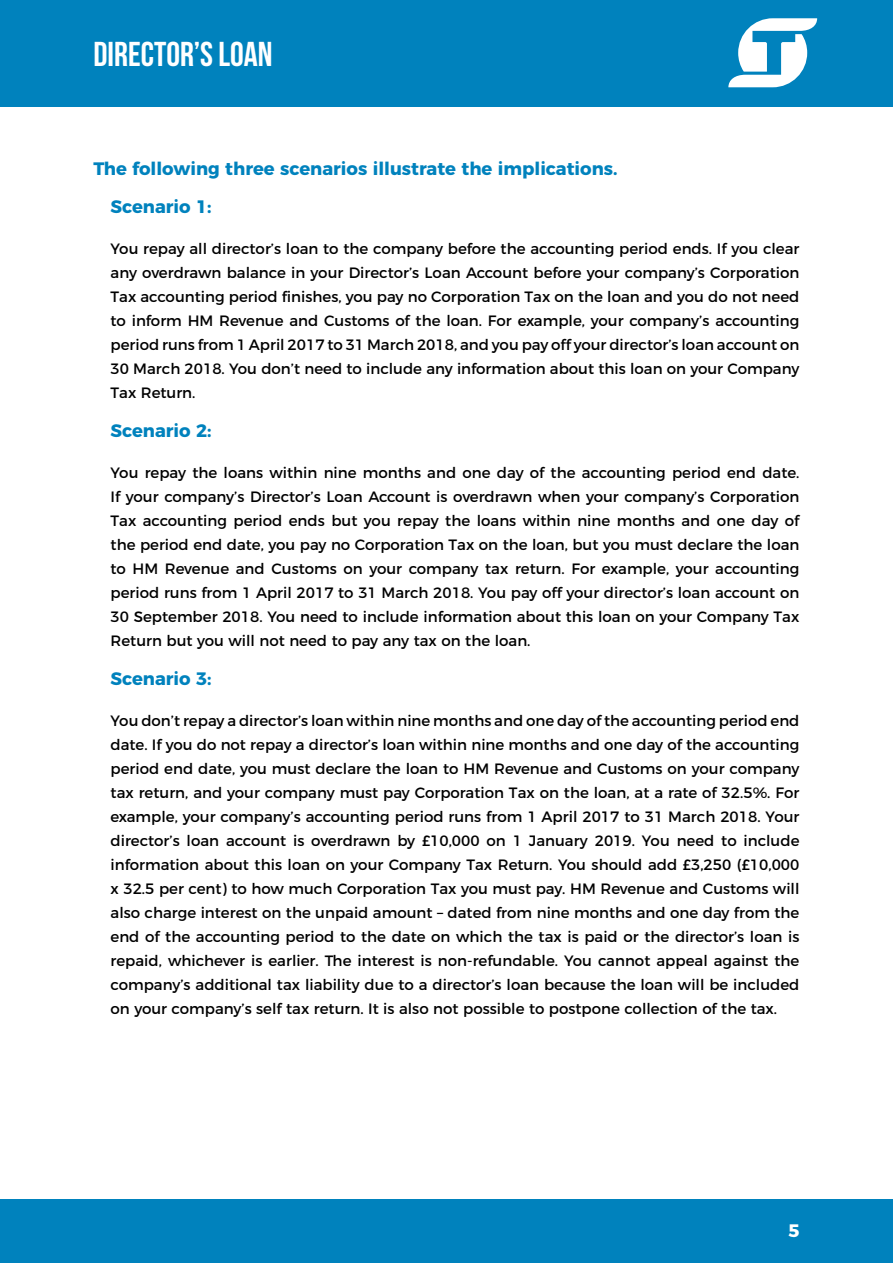
<style>
.page{position:relative;width:893px;height:1263px;background:#fff}
.page>*{position:absolute;margin:0;border:0;box-sizing:border-box;transform-origin:0 0}
.t1{font:34.5px "Bebas Neue";color:#fff}
.t2{font:700 18px/38.5px "Montserrat";color:#0082bd}
.t3{font:700 18px "Montserrat";color:#fff}
.t4{font:15px/24px "Montserrat";color:#000;text-align:justify}
</style>
<div class="page">
<div style="left:0;top:0;width:893px;height:106px;background:#0082bd"></div>
<div style="left:0;top:1199px;width:893px;height:64px;background:#0082bd"></div>
<svg style="left:728px;top:18px;width:89px;height:70px"></svg>
<h1 class="t1" style="left:94px;top:35px;width:180px">DIRECTOR’S LOAN</h1>
<p class="t2" style="left:111px;top:148px;width:508px;text-indent:-17px">The following three scenarios illustrate the implications.<br>Scenario 1:</p>
<p class="t4" style="left:111px;top:236px;width:690px">You repay all director’s loan to the company before the accounting period ends. If you clear any overdrawn balance in your Director’s Loan Account before your company’s Corporation Tax accounting period finishes, you pay no Corporation Tax on the loan and you do not need to inform HM Revenue and Customs of the loan. For example, your company’s accounting period runs from 1 April 2017 to 31 March 2018, and you pay off your director’s loan account on 30 March 2018. You don’t need to include any information about this loan on your Company Tax Return.</p>
<p class="t2" style="left:111px;top:410px;width:103px">Scenario 2:</p>
<p class="t4" style="left:111px;top:459px;width:690px">You repay the loans within nine months and one day of the accounting period end date.<br>If your company’s Director’s Loan Account is overdrawn when your company’s Corporation Tax accounting period ends but you repay the loans within nine months and one day of the period end date, you pay no Corporation Tax on the loan, but you must declare the loan to HM Revenue and Customs on your company tax return. For example, your accounting period runs from 1 April 2017 to 31 March 2018. You pay off your director’s loan account on 30 September 2018. You need to include information about this loan on your Company Tax Return but you will not need to pay any tax on the loan.</p>
<p class="t2" style="left:111px;top:658px;width:103px">Scenario 3:</p>
<p class="t4" style="left:111px;top:707px;width:690px">You don’t repay a director’s loan within nine months and one day of the accounting period end date. If you do not repay a director’s loan within nine months and one day of the accounting period end date, you must declare the loan to HM Revenue and Customs on your company tax return, and your company must pay Corporation Tax on the loan, at a rate of 32.5%. For example, your company’s accounting period runs from 1 April 2017 to 31 March 2018. Your director’s loan account is overdrawn by £10,000 on 1 January 2019. You need to include information about this loan on your Company Tax Return. You should add £3,250 (£10,000 x 32.5 per cent) to how much Corporation Tax you must pay. HM Revenue and Customs will also charge interest on the unpaid amount – dated from nine months and one day from the end of the accounting period to the date on which the tax is paid or the director’s loan is repaid, whichever is earlier. The interest is non-refundable. You cannot appeal against the company’s additional tax liability due to a director’s loan because the loan will be included on your company’s self tax return. It is also not possible to postpone collection of the tax.</p>
<p class="t3" style="left:788px;top:1215px;width:13px">5</p>
</div>
